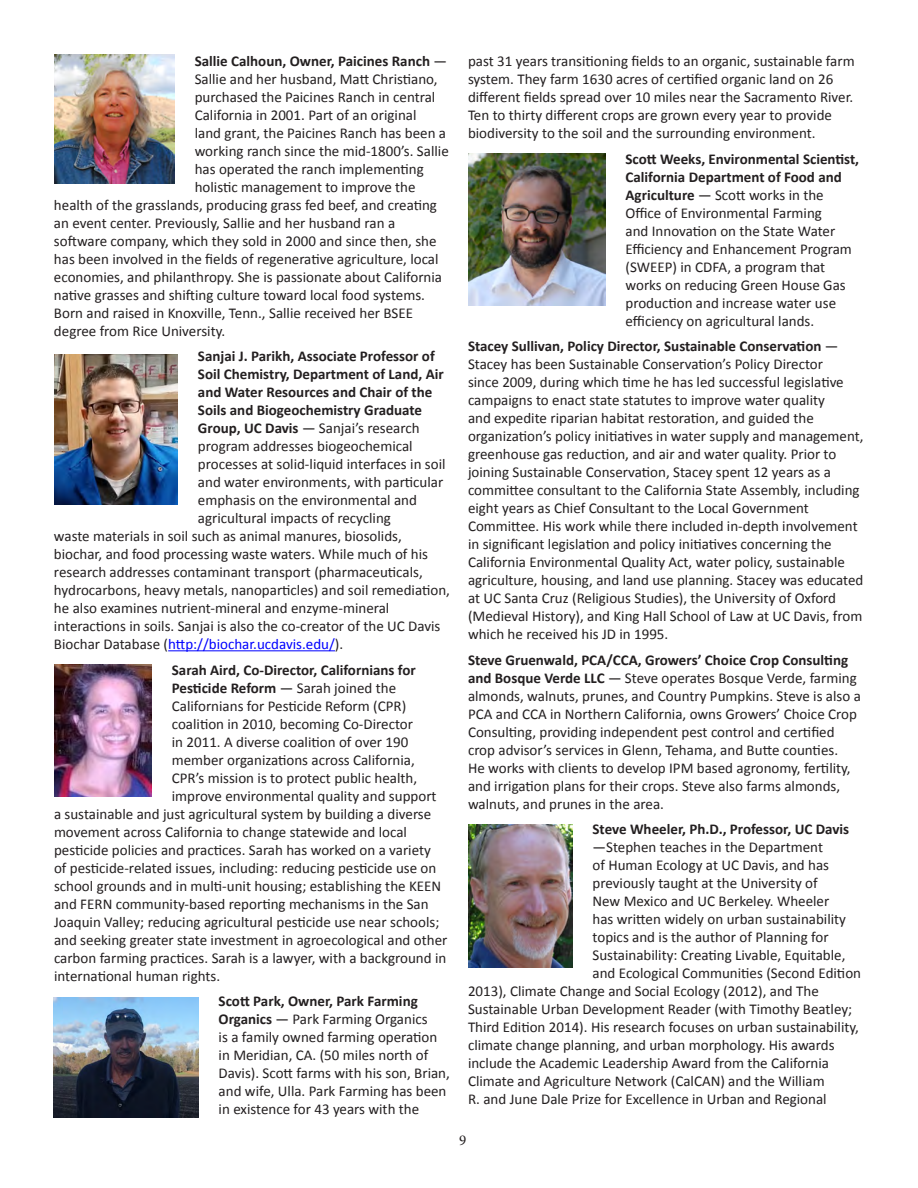
<style>
.page{position:relative;width:918px;height:1188px;background:#fff}
.page>*{position:absolute;margin:0;border:0;box-sizing:border-box;transform-origin:0 0}
.t1{font:15px/18px "Calibri";color:#231f20}
.t2{font:700 15px "Calibri";color:#231f20}
.t3{font:15px "Calibri";color:#00f}
.t4{font:15px "Minion Pro";color:#231f20}
.s1{font-weight:400}
.s2{font-weight:700}
.s3{color:#231f20}
</style>
<div class="page">
<hr style="left:168px;top:650px;width:167px;height:1px;background:#00f">
<img style="left:54px;top:997px;width:144px;height:120px">
<img style="left:468px;top:153px;width:137px;height:152px">
<img style="left:468px;top:824px;width:104px;height:143px">
<img style="left:54px;top:354px;width:124px;height:150px">
<img style="left:54px;top:665px;width:98px;height:131px">
<img style="left:54px;top:55px;width:120px;height:128px">
<p class="t2" style="left:195px;top:51px;width:254px">Sallie Calhoun, Owner, Paicines Ranch <span class="s1">—</span></p>
<p class="t1" style="left:195px;top:70px;width:244px">Sallie and her husband, Matt Christiano,</p>
<p class="t1" style="left:195px;top:88px;width:242px">purchased the Paicines Ranch in central</p>
<p class="t1" style="left:195px;top:106px;width:223px">California in 2001. Part of an original</p>
<p class="t1" style="left:195px;top:124px;width:253px">land grant, the Paicines Ranch has been a</p>
<p class="t1" style="left:195px;top:142px;width:256px">working ranch since the mid-1800’s. Sallie</p>
<p class="t1" style="left:195px;top:160px;width:231px">has operated the ranch implementing</p>
<p class="t1" style="left:195px;top:178px;width:222px">holistic management to improve the</p>
<p class="t1" style="left:54px;top:196px;width:385px">health of the grasslands, producing grass fed beef, and creating</p>
<p class="t1" style="left:54px;top:214px;width:343px">an event center. Previously, Sallie and her husband ran a</p>
<p class="t1" style="left:54px;top:232px;width:384px">software company, which they sold in 2000 and since then, she</p>
<p class="t1" style="left:54px;top:250px;width:386px">has been involved in the fields of regenerative agriculture, local</p>
<p class="t1" style="left:54px;top:268px;width:390px">economies, and philanthropy. She is passionate about California</p>
<p class="t1" style="left:54px;top:286px;width:372px">native grasses and shifting culture toward local food systems.</p>
<p class="t1" style="left:54px;top:304px;width:361px">Born and raised in Knoxville, Tenn., Sallie received her BSEE</p>
<p class="t1" style="left:54px;top:322px;width:173px">degree from Rice University.</p>
<p class="t2" style="left:198px;top:347px;width:238px">Sanjai J. Parikh, Associate Professor of</p>
<p class="t2" style="left:198px;top:365px;width:247px">Soil Chemistry, Department of Land, Air</p>
<p class="t2" style="left:198px;top:383px;width:236px">and Water Resources and Chair of the</p>
<p class="t2" style="left:198px;top:401px;width:226px">Soils and Biogeochemistry Graduate</p>
<p class="t1" style="left:198px;top:419px;width:223px"><span class="s2">Group, UC Davis</span> — Sanjai’s research</p>
<p class="t1" style="left:198px;top:437px;width:216px">program addresses biogeochemical</p>
<p class="t1" style="left:198px;top:455px;width:249px">processes at solid-liquid interfaces in soil</p>
<p class="t1" style="left:198px;top:473px;width:247px">and water environments, with particular</p>
<p class="t1" style="left:198px;top:491px;width:220px">emphasis on the environmental and</p>
<p class="t1" style="left:198px;top:509px;width:195px">agricultural impacts of recycling</p>
<p class="t1" style="left:54px;top:527px;width:349px">waste materials in soil such as animal manures, biosolids,</p>
<p class="t1" style="left:54px;top:545px;width:376px">biochar, and food processing waste waters. While much of his</p>
<p class="t1" style="left:54px;top:563px;width:370px">research addresses contaminant transport (pharmaceuticals,</p>
<p class="t1" style="left:54px;top:581px;width:397px">hydrocarbons, heavy metals, nanoparticles) and soil remediation,</p>
<p class="t1" style="left:54px;top:599px;width:337px">he also examines nutrient-mineral and enzyme-mineral</p>
<p class="t1" style="left:54px;top:617px;width:388px">interactions in soils. Sanjai is also the co-creator of the UC Davis</p>
<p class="t3" style="left:54px;top:635px;width:291px"><span class="s3">Biochar Database (</span>http://biochar.ucdavis.edu/<span class="s3">).</span></p>
<p class="t2" style="left:172px;top:660px;width:246px">Sarah Aird, Co-Director, Californians for</p>
<p class="t2" style="left:172px;top:678px;width:226px">Pesticide Reform <span class="s1">— Sarah joined the</span></p>
<p class="t1" style="left:172px;top:697px;width:236px">Californians for Pesticide Reform (CPR)</p>
<p class="t1" style="left:172px;top:715px;width:243px">coalition in 2010, becoming Co-Director</p>
<p class="t1" style="left:172px;top:733px;width:238px">in 2011. A diverse coalition of over 190</p>
<p class="t1" style="left:172px;top:751px;width:245px">member organizations across California,</p>
<p class="t1" style="left:172px;top:769px;width:247px">CPR’s mission is to protect public health,</p>
<p class="t1" style="left:172px;top:787px;width:266px">improve environmental quality and support</p>
<p class="t1" style="left:54px;top:805px;width:379px">a sustainable and just agricultural system by building a diverse</p>
<p class="t1" style="left:54px;top:823px;width:354px">movement across California to change statewide and local</p>
<p class="t1" style="left:54px;top:841px;width:378px">pesticide policies and practices. Sarah has worked on a variety</p>
<p class="t1" style="left:54px;top:859px;width:384px">of pesticide-related issues, including: reducing pesticide use on</p>
<p class="t1" style="left:54px;top:877px;width:389px">school grounds and in multi-unit housing; establishing the KEEN</p>
<p class="t1" style="left:54px;top:895px;width:376px">and FERN community-based reporting mechanisms in the San</p>
<p class="t1" style="left:54px;top:913px;width:387px">Joaquin Valley; reducing agricultural pesticide use near schools;</p>
<p class="t1" style="left:54px;top:931px;width:395px">and seeking greater state investment in agroecological and other</p>
<p class="t1" style="left:54px;top:949px;width:394px">carbon farming practices. Sarah is a lawyer, with a background in</p>
<p class="t1" style="left:54px;top:967px;width:168px">international human rights.</p>
<p class="t1" style="left:219px;top:992px;width:233px"><span class="s2">Scott Park, Owner, Park Farming Organics</span> — Park Farming Organics<br>is a family owned farming operation in Meridian, CA. (50 miles north of Davis). Scott farms with his son, Brian, and wife, Ulla. Park Farming has been in existence for 43 years with the</p>
<p class="t1" style="left:468px;top:52px;width:388px">past 31 years transitioning fields to an organic, sustainable farm system. They farm 1630 acres of certified organic land on 26 different fields spread over 10 miles near the Sacramento River.<br>Ten to thirty different crops are grown every year to provide biodiversity to the soil and the surrounding environment.</p>
<p class="t1" style="left:626px;top:150px;width:235px"><span class="s2">Scott Weeks, Environmental Scientist, California Department of Food and Agriculture</span> — Scott works in the Office of Environmental Farming<br>and Innovation on the State Water Efficiency and Enhancement Program (SWEEP) in CDFA, a program that works on reducing Green House Gas production and increase water use efficiency on agricultural lands.</p>
<p class="t1" style="left:468px;top:337px;width:397px"><span class="s2">Stacey Sullivan, Policy Director, Sustainable Conservation</span> — Stacey has been Sustainable Conservation’s Policy Director<br>since 2009, during which time he has led successful legislative campaigns to enact state statutes to improve water quality<br>and expedite riparian habitat restoration, and guided the organization’s policy initiatives in water supply and management, greenhouse gas reduction, and air and water quality. Prior to joining Sustainable Conservation, Stacey spent 12 years as a committee consultant to the California State Assembly, including eight years as Chief Consultant to the Local Government Committee. His work while there included in-depth involvement in significant legislation and policy initiatives concerning the California Environmental Quality Act, water policy, sustainable agriculture, housing, and land use planning. Stacey was educated at UC Santa Cruz (Religious Studies), the University of Oxford (Medieval History), and King Hall School of Law at UC Davis, from which he received his JD in 1995.</p>
<p class="t1" style="left:468px;top:651px;width:394px"><span class="s2">Steve Gruenwald, PCA/CCA, Growers’ Choice Crop Consulting and Bosque Verde LLC</span> — Steve operates Bosque Verde, farming almonds, walnuts, prunes, and Country Pumpkins. Steve is also a PCA and CCA in Northern California, owns Growers’ Choice Crop Consulting, providing independent pest control and certified crop advisor’s services in Glenn, Tehama, and Butte counties.<br>He works with clients to develop IPM based agronomy, fertility, and irrigation plans for their crops. Steve also farms almonds, walnuts, and prunes in the area.</p>
<p class="t2" style="left:593px;top:820px;width:258px">Steve Wheeler, Ph.D., Professor, UC Davis</p>
<p class="t1" style="left:593px;top:838px;width:232px">—Stephen teaches in the Department</p>
<p class="t1" style="left:593px;top:856px;width:238px">of Human Ecology at UC Davis, and has</p>
<p class="t1" style="left:593px;top:874px;width:227px">previously taught at the University of</p>
<p class="t1" style="left:593px;top:892px;width:238px">New Mexico and UC Berkeley. Wheeler</p>
<p class="t1" style="left:593px;top:910px;width:255px">has written widely on urban sustainability</p>
<p class="t1" style="left:593px;top:928px;width:238px">topics and is the author of Planning for</p>
<p class="t1" style="left:593px;top:946px;width:254px">Sustainability: Creating Livable, Equitable,</p>
<p class="t1" style="left:593px;top:964px;width:270px">and Ecological Communities (Second Edition</p>
<p class="t1" style="left:468px;top:982px;width:352px">2013), Climate Change and Social Ecology (2012), and The</p>
<p class="t1" style="left:468px;top:1000px;width:386px">Sustainable Urban Development Reader (with Timothy Beatley;</p>
<p class="t1" style="left:468px;top:1018px;width:393px">Third Edition 2014). His research focuses on urban sustainability,</p>
<p class="t1" style="left:468px;top:1036px;width:368px">climate change planning, and urban morphology. His awards</p>
<p class="t1" style="left:468px;top:1054px;width:363px">include the Academic Leadership Award from the California</p>
<p class="t1" style="left:468px;top:1072px;width:358px">Climate and Agriculture Network (CalCAN) and the William</p>
<p class="t1" style="left:468px;top:1090px;width:360px">R. and June Dale Prize for Excellence in Urban and Regional</p>
<p class="t4" style="left:459px;top:1130px;width:9px">9</p>
</div>
